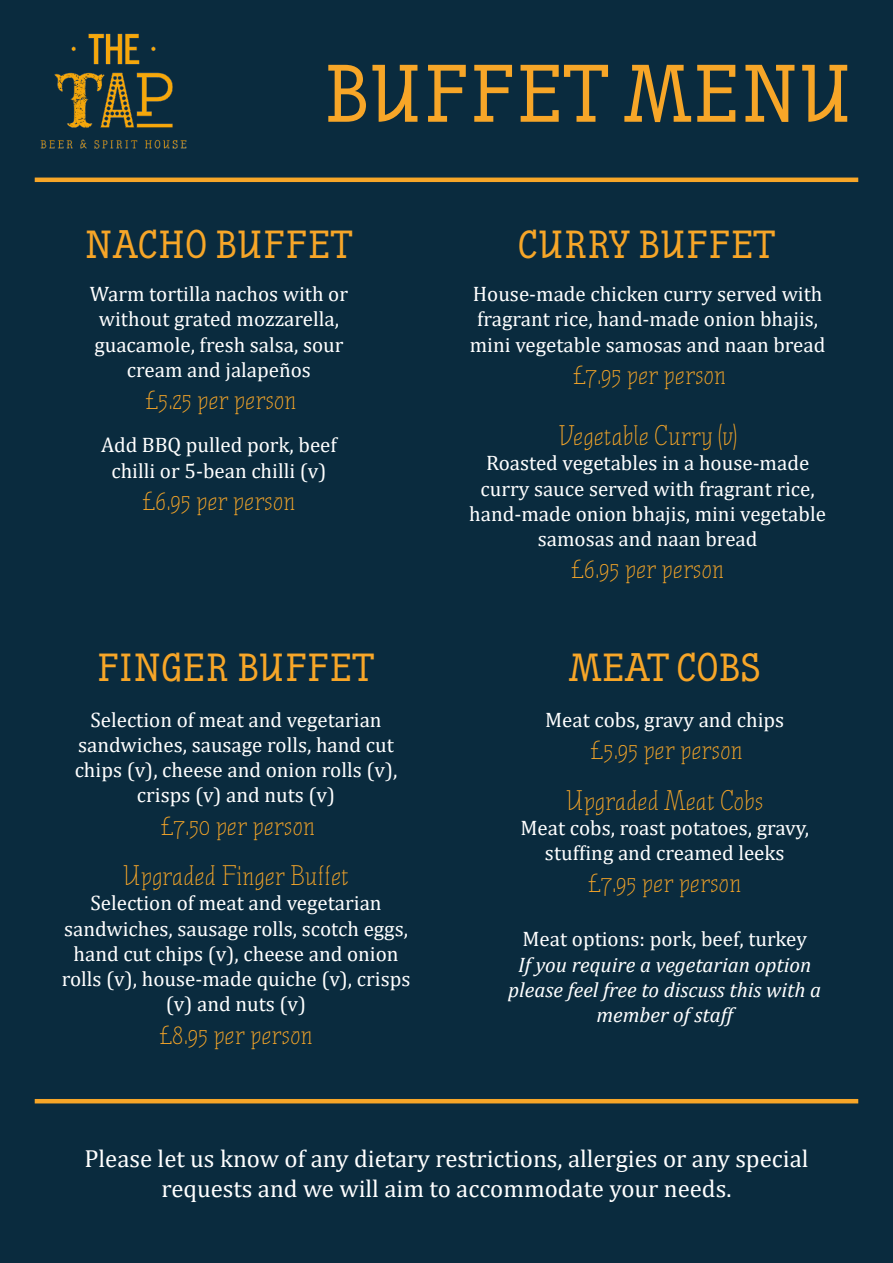
<style>
.page{position:relative;width:893px;height:1263px;background:#0a2b3e}
.page>*{position:absolute;margin:0;border:0;box-sizing:border-box;transform-origin:0 0}
.t1{font:900 81px "Nautik";color:#f7a628}
.t2{font:900 39px "Nautik";color:#f7a628}
.t3{font:27px "Nautik";color:#f7a628}
.t4{font:24.75px/29.7px "Cambria";color:#fff;text-align:center}
.t5{font:21px/25.2px "Cambria";color:#fff;text-align:center}
.t6{font:italic 21px/25.2px "Cambria";color:#fff;text-align:center}
</style>
<div class="page">
<img style="left:40px;top:33px;width:147px;height:116px">
<hr style="left:35px;top:178px;width:823px;height:4px;background:#f7a628">
<hr style="left:35px;top:1099px;width:823px;height:4px;background:#f7a628">
<p class="t1" style="left:323px;top:45px;width:531px">BUFFET MENU</p>
<p class="t2" style="left:85px;top:222px;width:269px">NACHO BUFFET</p>
<p class="t5" style="left:90px;top:281px;width:260px">Warm tortilla nachos with or</p>
<p class="t5" style="left:99px;top:307px;width:242px">without grated mozzarella,</p>
<p class="t5" style="left:94px;top:332px;width:251px">guacamole, fresh salsa, sour</p>
<p class="t5" style="left:127px;top:357px;width:186px">cream and jalapeños</p>
<p class="t3" style="left:145px;top:384px;width:153px">£5.25 per person</p>
<p class="t5" style="left:101px;top:433px;width:237px">Add BBQ pulled pork, beef</p>
<p class="t5" style="left:111px;top:458px;width:217px">chilli or 5-bean chilli (v)</p>
<p class="t3" style="left:143px;top:485px;width:154px">£6.95 per person</p>
<p class="t2" style="left:97px;top:644px;width:279px">FINGER BUFFET</p>
<p class="t5" style="left:90px;top:707px;width:293px">Selection of meat and vegetarian</p>
<p class="t5" style="left:75px;top:732px;width:324px">sandwiches, sausage rolls, hand cut chips (v), cheese and onion rolls (v), crisps (v) and nuts (v)</p>
<p class="t3" style="left:161px;top:810px;width:156px">£7.50 per person</p>
<p class="t3" style="left:123px;top:860px;width:228px">Upgraded Finger Buffet</p>
<p class="t5" style="left:90px;top:891px;width:293px">Selection of meat and vegetarian</p>
<p class="t5" style="left:62px;top:916px;width:350px">sandwiches, sausage rolls, scotch eggs, hand cut chips (v), cheese and onion rolls (v), house-made quiche (v), crisps (v) and nuts (v)</p>
<p class="t3" style="left:159px;top:1018px;width:155px">£8.95 per person</p>
<p class="t2" style="left:518px;top:222px;width:258px">CURRY BUFFET</p>
<p class="t5" style="left:470px;top:281px;width:357px">House-made chicken curry served with fragrant rice, hand-made onion bhajis, mini vegetable samosas and naan bread</p>
<p class="t3" style="left:573px;top:359px;width:155px">£7.95 per person</p>
<p class="t3" style="left:558px;top:420px;width:180px">Vegetable Curry (v)</p>
<p class="t5" style="left:486px;top:451px;width:325px">Roasted vegetables in a house-made</p>
<p class="t5" style="left:469px;top:476px;width:358px">curry sauce served with fragrant rice, hand-made onion bhajis, mini vegetable samosas and naan bread</p>
<p class="t3" style="left:571px;top:553px;width:154px">£6.95 per person</p>
<p class="t2" style="left:569px;top:644px;width:194px">MEAT COBS</p>
<p class="t5" style="left:545px;top:707px;width:241px">Meat cobs, gravy and chips</p>
<p class="t3" style="left:591px;top:734px;width:154px">£5.95 per person</p>
<p class="t3" style="left:566px;top:784px;width:199px">Upgraded Meat Cobs</p>
<p class="t5" style="left:520px;top:815px;width:290px">Meat cobs, roast potatoes, gravy,</p>
<p class="t5" style="left:545px;top:840px;width:241px">stuffing and creamed leeks</p>
<p class="t3" style="left:588px;top:867px;width:155px">£7.95 per person</p>
<p class="t5" style="left:522px;top:927px;width:286px">Meat options: pork, beef, turkey</p>
<p class="t6" style="left:508px;top:951px;width:315px">If you require a vegetarian option please feel free to discuss this with a member of staff</p>
<p class="t4" style="left:84px;top:1143px;width:725px">Please let us know of any dietary restrictions, allergies or any special requests and we will aim to accommodate your needs.</p>
</div>
